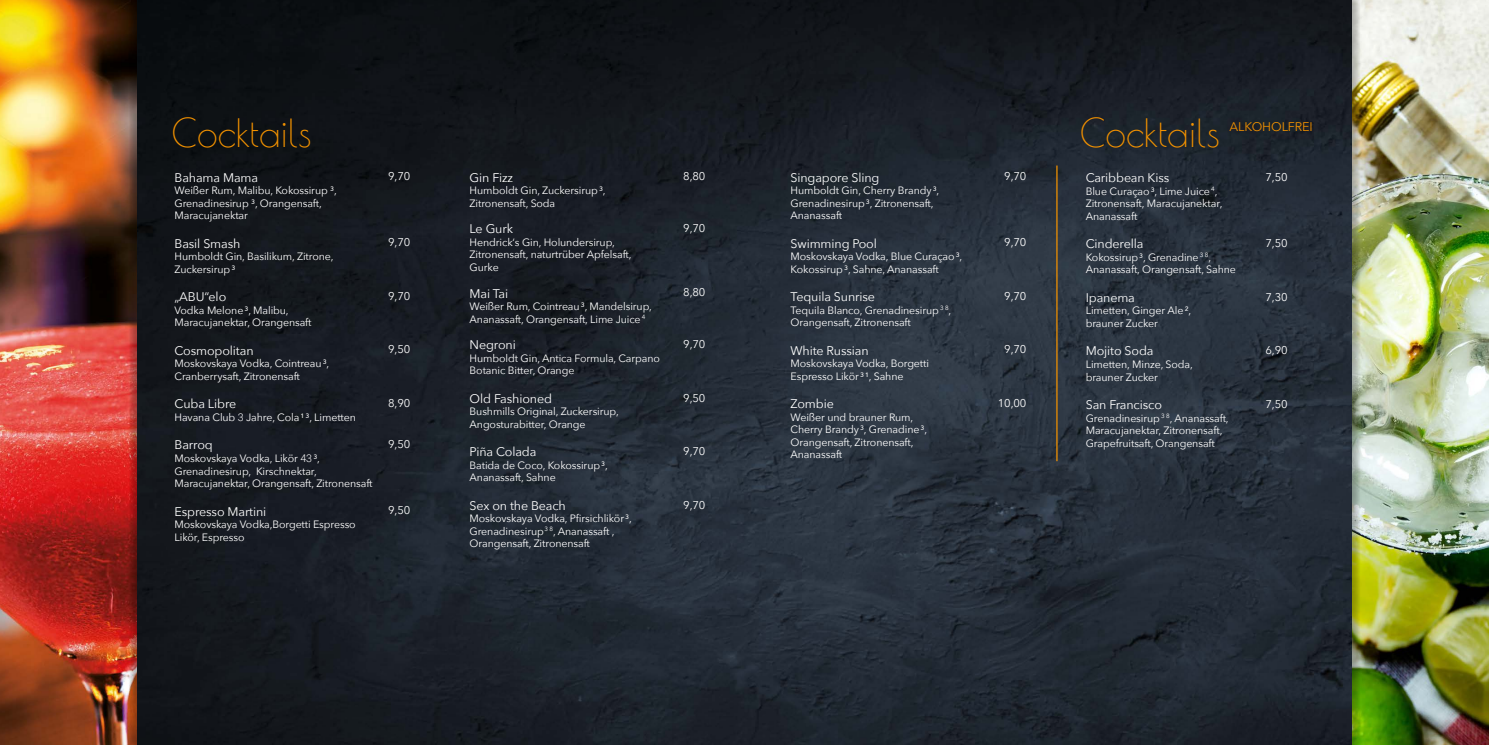
<style>
.page{position:relative;width:1489px;height:745px;background:#fff}
.page>*{position:absolute;margin:0;border:0;box-sizing:border-box;transform-origin:0 0}
.t1{font:37.5px "Poiret One";color:#f39200}
.t2{font:12.5px "Avenir Next";letter-spacing:-.01em;color:#fff}
.t3{font:12.5px "Avenir Next";letter-spacing:-.01em;color:#f39200}
.t4{font:11.25px "Avenir Next";letter-spacing:-.01em;color:#fff}
.t5{font:10.62px/12.5px "Avenir Next";letter-spacing:-.01em;color:#fff}
.s1{font-family:"Roboto";font-weight:300}
</style>
<div class="page">
<img style="left:137px;top:0;width:1214px;height:744px">
<img style="left:0;top:0;width:128px;height:744px">
<div style="left:128px;top:0;width:9px;height:744px;background:#000;opacity:.4"></div>
<img style="left:1361px;top:0;width:127px;height:744px">
<div style="left:1351px;top:0;width:10px;height:744px;background:#000;opacity:.4"></div>
<hr style="left:1056px;top:165px;width:1px;height:296px;background:#f39200">
<h1 class="t1" style="left:171px;top:105px;width:141px">Cocktails</h1>
<p class="t2" style="left:174px;top:166px;width:85px">Bahama Mama</p>
<p class="t5" style="left:174px;top:183px;width:164px">Weißer Rum, Malibu, Kokossirup 3,<br>Grenadinesirup 3, Orangensaft,<br>Maracujanektar</p>
<p class="t4" style="left:388px;top:167px;width:24px">9,70</p>
<p class="t2" style="left:469px;top:166px;width:45px">Gin Fizz</p>
<p class="t5" style="left:469px;top:183px;width:138px">Humboldt Gin, Zuckersirup3,<br>Zitronensaft, Soda</p>
<p class="t4" style="left:683px;top:167px;width:24px">8,80</p>
<p class="t2" style="left:790px;top:166px;width:90px">Singapore Sling</p>
<p class="t5" style="left:790px;top:183px;width:150px">Humboldt Gin, Cherry Brandy3,<br>Grenadinesirup3, Zitronensaft,<br>Ananassaft</p>
<p class="t4" style="left:1004px;top:167px;width:24px">9,70</p>
<h1 class="t1" style="left:1079px;top:105px;width:141px">Cocktails</h1>
<p class="t3" style="left:1229px;top:116px;width:85px">ALKOHOLFREI</p>
<p class="t2" style="left:1085px;top:167px;width:85px">Caribbean Kiss</p>
<p class="t5" style="left:1085px;top:184px;width:138px">Blue Curaçao3, Lime Juice <sup>4</sup>,<br>Zitronensaft, Maracujanektar,<br>Ananassaft</p>
<p class="t4" style="left:1265px;top:168px;width:24px">7,50</p>
<p class="t2" style="left:174px;top:232px;width:67px">Basil Smash</p>
<p class="t5" style="left:174px;top:249px;width:161px">Humboldt Gin, Basilikum, Zitrone,<br>Zuckersirup3</p>
<p class="t4" style="left:388px;top:233px;width:24px">9,70</p>
<p class="t2" style="left:469px;top:218px;width:45px">Le Gurk</p>
<p class="t5" style="left:469px;top:235px;width:163px">Hendrick‘s Gin, Holundersirup,<br>Zitronensaft, naturtrüber Apfelsaft,<br>Gurke</p>
<p class="t4" style="left:683px;top:218px;width:24px">9,70</p>
<p class="t2" style="left:790px;top:232px;width:88px">Swimming Pool</p>
<p class="t5" style="left:790px;top:249px;width:173px">Moskovskaya Vodka, Blue Curaçao3,<br>Kokossirup3, Sahne, Ananassaft</p>
<p class="t4" style="left:1004px;top:233px;width:24px">9,70</p>
<p class="t2" style="left:1085px;top:233px;width:59px">Cinderella</p>
<p class="t5" style="left:1085px;top:250px;width:152px">Kokossirup3, Grenadine <sup>3</sup> <sup>8</sup>,<br>Ananassaft, Orangensaft, Sahne</p>
<p class="t4" style="left:1265px;top:234px;width:24px">7,50</p>
<p class="t2" style="left:174px;top:286px;width:53px">„ABU“elo</p>
<p class="t5" style="left:174px;top:303px;width:138px">Vodka Melone3, Malibu,<br>Maracujanektar, Orangensaft</p>
<p class="t4" style="left:388px;top:286px;width:24px">9,70</p>
<p class="t2" style="left:469px;top:282px;width:40px">Mai Tai</p>
<p class="t5" style="left:469px;top:299px;width:184px">Weißer Rum, Cointreau3, Mandelsirup,<br>Ananassaft, Orangensaft, Lime Juice <sup>4</sup></p>
<p class="t4" style="left:683px;top:283px;width:24px">8,80</p>
<p class="t2" style="left:790px;top:286px;width:86px">Tequila Sunrise</p>
<p class="t5" style="left:790px;top:303px;width:162px">Tequila Blanco, Grenadinesirup <sup>3</sup> <sup>8</sup>,<br>Orangensaft, Zitronensaft</p>
<p class="t4" style="left:1004px;top:286px;width:24px">9,70</p>
<p class="t2" style="left:1085px;top:287px;width:51px">Ipanema</p>
<p class="t5" style="left:1085px;top:304px;width:107px">Limetten, Ginger Ale2, brauner Zucker</p>
<p class="t4" style="left:1265px;top:287px;width:24px">7,30</p>
<p class="t2" style="left:174px;top:339px;width:81px">Cosmopolitan</p>
<p class="t5" style="left:174px;top:356px;width:156px">Moskovskaya Vodka, Cointreau3,<br>Cranberrysaft, Zitronensaft</p>
<p class="t4" style="left:388px;top:340px;width:24px">9,50</p>
<p class="t2" style="left:469px;top:334px;width:48px">Negroni</p>
<p class="t5" style="left:469px;top:351px;width:192px">Humboldt Gin, Antica Formula, Carpano<br>Botanic Bitter, Orange</p>
<p class="t4" style="left:683px;top:334px;width:24px">9,70</p>
<p class="t2" style="left:790px;top:339px;width:80px">White Russian</p>
<p class="t5" style="left:790px;top:356px;width:140px">Moskovskaya Vodka, Borgetti<br>Espresso Likör31, Sahne</p>
<p class="t4" style="left:1004px;top:340px;width:24px">9,70</p>
<p class="t2" style="left:1085px;top:340px;width:69px">Mojito Soda</p>
<p class="t5" style="left:1085px;top:357px;width:109px">Limetten, Minze, Soda, brauner Zucker</p>
<p class="t4" style="left:1265px;top:340px;width:24px">6,90</p>
<p class="t2" style="left:174px;top:393px;width:63px">Cuba Libre</p>
<p class="t5" style="left:174px;top:410px;width:183px">Havana Club <span class="s1">3</span> Jahre, Cola13, Limetten</p>
<p class="t2" style="left:174px;top:434px;width:40px">Barroq</p>
<p class="t5" style="left:174px;top:451px;width:199px">Moskovskaya Vodka, Likör <span class="s1">43</span>3,<br>Grenadinesirup, Kirschnektar,<br>Maracujanektar, Orangensaft, Zitronensaft</p>
<p class="t4" style="left:388px;top:393px;width:24px">8,90</p>
<p class="t4" style="left:388px;top:434px;width:24px">9,50</p>
<p class="t2" style="left:469px;top:387px;width:84px">Old Fashioned</p>
<p class="t5" style="left:469px;top:404px;width:151px">Bushmills Original, Zuckersirup,<br>Angosturabitter, Orange</p>
<p class="t2" style="left:469px;top:441px;width:68px">Piña Colada</p>
<p class="t5" style="left:469px;top:458px;width:140px">Batida de Coco, Kokossirup3,<br>Ananassaft, Sahne</p>
<p class="t4" style="left:683px;top:388px;width:24px">9,50</p>
<p class="t4" style="left:683px;top:441px;width:24px">9,70</p>
<p class="t2" style="left:790px;top:393px;width:45px">Zombie</p>
<p class="t5" style="left:790px;top:410px;width:138px">Weißer und brauner Rum,<br>Cherry Brandy3, Grenadine3,<br>Orangensaft, Zitronensaft,<br>Ananassaft</p>
<p class="t4" style="left:997px;top:393px;width:30px">10,00</p>
<p class="t2" style="left:1085px;top:394px;width:78px">San Francisco</p>
<p class="t5" style="left:1085px;top:411px;width:144px">Grenadinesirup <sup>3</sup> <sup>8</sup>, Ananassaft,<br>Maracujanektar, Zitronensaft,<br>Grapefruitsaft, Orangensaft</p>
<p class="t4" style="left:1265px;top:394px;width:24px">7,50</p>
<p class="t2" style="left:174px;top:500px;width:93px">Espresso Martini</p>
<p class="t5" style="left:174px;top:517px;width:183px">Moskovskaya Vodka,Borgetti Espresso<br>Likör, Espresso</p>
<p class="t4" style="left:388px;top:500px;width:24px">9,50</p>
<p class="t2" style="left:469px;top:494px;width:98px">Sex on the Beach</p>
<p class="t5" style="left:469px;top:511px;width:164px">Moskovskaya Vodka, Pfirsichlikör3,<br>Grenadinesirup<sup>3</sup> <sup>8</sup>, Ananassaft ,<br>Orangensaft, Zitronensaft</p>
<p class="t4" style="left:683px;top:495px;width:24px">9,70</p>
</div>
